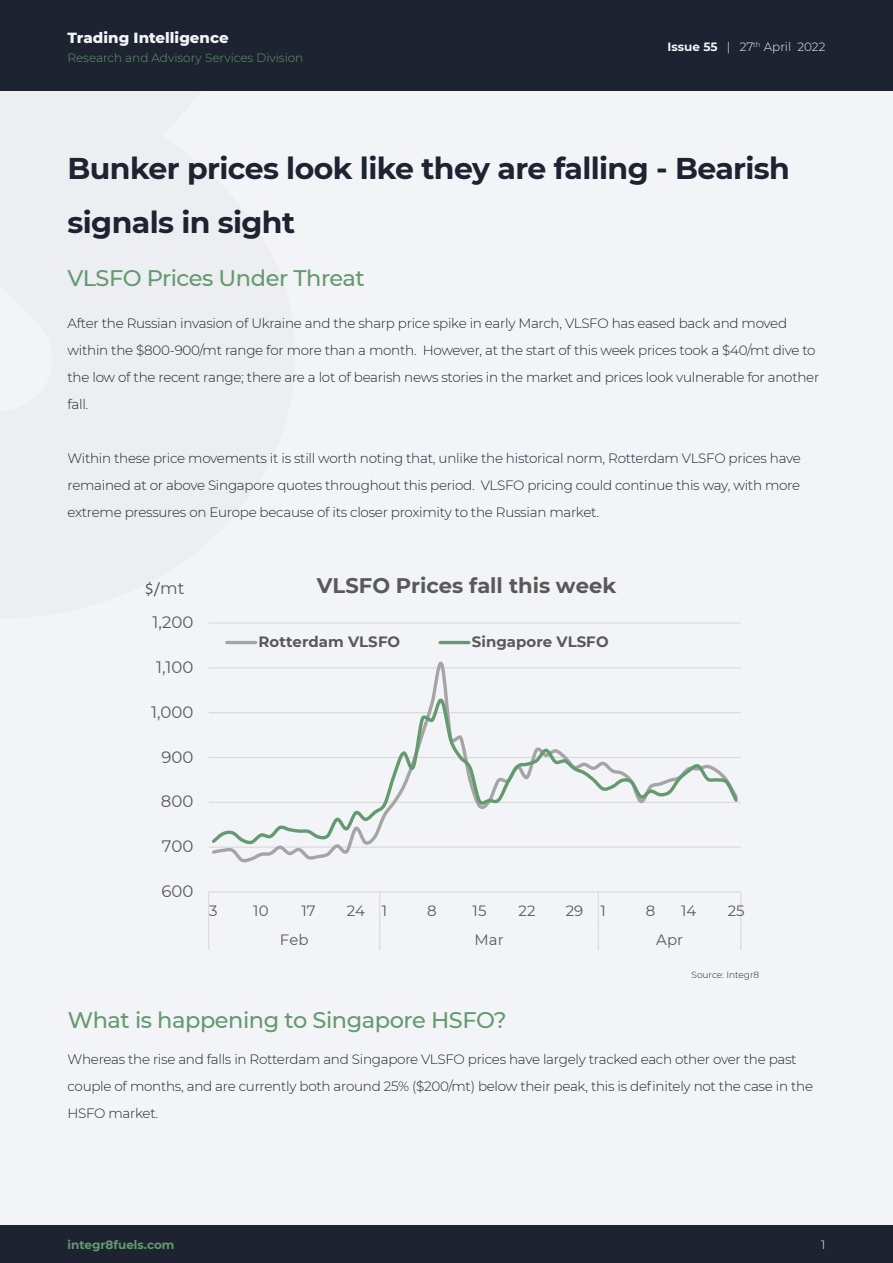
<style>
.page{position:relative;width:893px;height:1263px;background:#fff}
.page>*{position:absolute;margin:0;border:0;box-sizing:border-box;transform-origin:0 0}
.t1{font:700 30px/54px "Montserrat";letter-spacing:-.02em;color:#1d2330}
.t2{font:500 22.5px "Montserrat";letter-spacing:-.02em;color:#649a6f}
.t3{font:700 21px "Montserrat";color:#595959}
.t4{font:16.5px "Montserrat";color:#595959}
.t5{font:16.5px "Calibri";color:#595959}
.t6{font:15px "Montserrat";color:#595959}
.t7{font:700 15px "Montserrat";color:#595959}
.t8{font:800 15px "Montserrat";color:#f3f4f8}
.t9{font:300 13.5px/27px "Montserrat";letter-spacing:-.02em;color:#1d2330}
.t10{font:300 12px "Montserrat";color:#649a6f}
.t11{font:300 12px "Montserrat";color:#f3f4f8}
.t12{font:700 12px "Montserrat";color:#649a6f}
.t13{font:300 12px "Montserrat";color:#fff}
.t14{font:300 9px "Montserrat";color:#1d2330}
.s1{font-weight:700}
.s2{font-family:"Montserrat"}
</style>
<div class="page">
<div style="left:0;top:0;width:893px;height:1225px;background:#f3f4f8"></div>
<div style="left:0;top:0;width:893px;height:90px;background:#1d2330"></div>
<div style="left:0;top:1225px;width:893px;height:38px;background:#1d2330"></div>
<hr style="left:209px;top:846px;width:532px;height:2px;background:#d9d9d9">
<hr style="left:209px;top:667px;width:532px;height:1px;background:#d9d9d9">
<hr style="left:209px;top:622px;width:532px;height:1px;background:#d9d9d9">
<hr style="left:209px;top:891px;width:532px;height:1px;background:#d9d9d9">
<svg style="left:208px;top:892px;width:1px;height:58px"></svg>
<svg style="left:379px;top:892px;width:1px;height:58px"></svg>
<svg style="left:598px;top:892px;width:1px;height:58px"></svg>
<svg style="left:740px;top:892px;width:1px;height:58px"></svg>
<svg style="left:210px;top:661px;width:531px;height:202px"></svg>
<svg style="left:209px;top:697px;width:532px;height:149px"></svg>
<hr style="left:227px;top:641px;width:29px;height:3px;background:#a5a5a5">
<hr style="left:440px;top:641px;width:29px;height:3px;background:#649a6f">
<p class="t8" style="left:68px;top:26px;width:163px">Trading Intelligence</p>
<p class="t10" style="left:68px;top:50px;width:237px">Research and Advisory Services Division</p>
<p class="t11" style="left:668px;top:38px;width:159px"><span class="s1">Issue 55</span> | 27<sup>th</sup> April 2022</p>
<h1 class="t1" style="left:68px;top:140px;width:724px">Bunker prices look like they are falling - Bearish signals in sight</h1>
<h2 class="t2" style="left:68px;top:262px;width:299px">VLSFO Prices Under Threat</h2>
<p class="t9" style="left:68px;top:310px;width:753px">After the Russian invasion of Ukraine and the sharp price spike in early March, VLSFO has eased back and moved within the $800-900/mt range for more than a month. However, at the start of this week prices took a $40/mt dive to the low of the recent range; there are a lot of bearish news stories in the market and prices look vulnerable for another fall.</p>
<p class="t9" style="left:68px;top:445px;width:735px;text-align:justify">Within these price movements it is still worth noting that, unlike the historical norm, Rotterdam VLSFO prices have remained at or above Singapore quotes throughout this period. VLSFO pricing could continue this way, with more extreme pressures on Europe because of its closer proximity to the Russian market.</p>
<p class="t5" style="left:145px;top:577px;width:41px">$/<span class="s2">mt</span></p>
<p class="t4" style="left:153px;top:611px;width:42px">1,200</p>
<p class="t4" style="left:156px;top:656px;width:39px">1,100</p>
<p class="t4" style="left:151px;top:700px;width:44px">1,000</p>
<p class="t4" style="left:161px;top:745px;width:34px">900</p>
<p class="t4" style="left:161px;top:790px;width:34px">800</p>
<p class="t4" style="left:162px;top:835px;width:33px">700</p>
<p class="t4" style="left:161px;top:880px;width:34px">600</p>
<h3 class="t3" style="left:317px;top:570px;width:301px">VLSFO Prices fall this week</h3>
<p class="t7" style="left:259px;top:631px;width:143px">Rotterdam VLSFO</p>
<p class="t7" style="left:472px;top:631px;width:138px">Singapore VLSFO</p>
<p class="t6" style="left:209px;top:900px;width:10px">3</p>
<p class="t6" style="left:253px;top:900px;width:17px">10</p>
<p class="t6" style="left:301px;top:900px;width:16px">17</p>
<p class="t6" style="left:347px;top:900px;width:42px">24 1</p>
<p class="t6" style="left:427px;top:900px;width:11px">8</p>
<p class="t6" style="left:473px;top:900px;width:15px">15</p>
<p class="t6" style="left:519px;top:900px;width:18px">22</p>
<p class="t6" style="left:566px;top:900px;width:42px">29 1</p>
<p class="t6" style="left:646px;top:900px;width:11px">8</p>
<p class="t6" style="left:681px;top:900px;width:17px">14</p>
<p class="t6" style="left:728px;top:900px;width:18px">25</p>
<p class="t6" style="left:280px;top:930px;width:30px">Feb</p>
<p class="t6" style="left:474px;top:930px;width:31px">Mar</p>
<p class="t6" style="left:656px;top:930px;width:28px">Apr</p>
<p class="t14" style="left:691px;top:969px;width:69px">Source: Integr8</p>
<h2 class="t2" style="left:68px;top:1004px;width:440px">What is happening to Singapore HSFO?</h2>
<p class="t9" style="left:68px;top:1045px;width:747px">Whereas the rise and falls in Rotterdam and Singapore VLSFO prices have largely tracked each other over the past couple of months, and are currently both around 25% ($200/mt) below their peak, this is definitely not the case in the<br>HSFO market.</p>
<p class="t12" style="left:68px;top:1236px;width:108px">integr8fuels.com</p>
<p class="t13" style="left:821px;top:1236px;width:6px">1</p>
</div>
